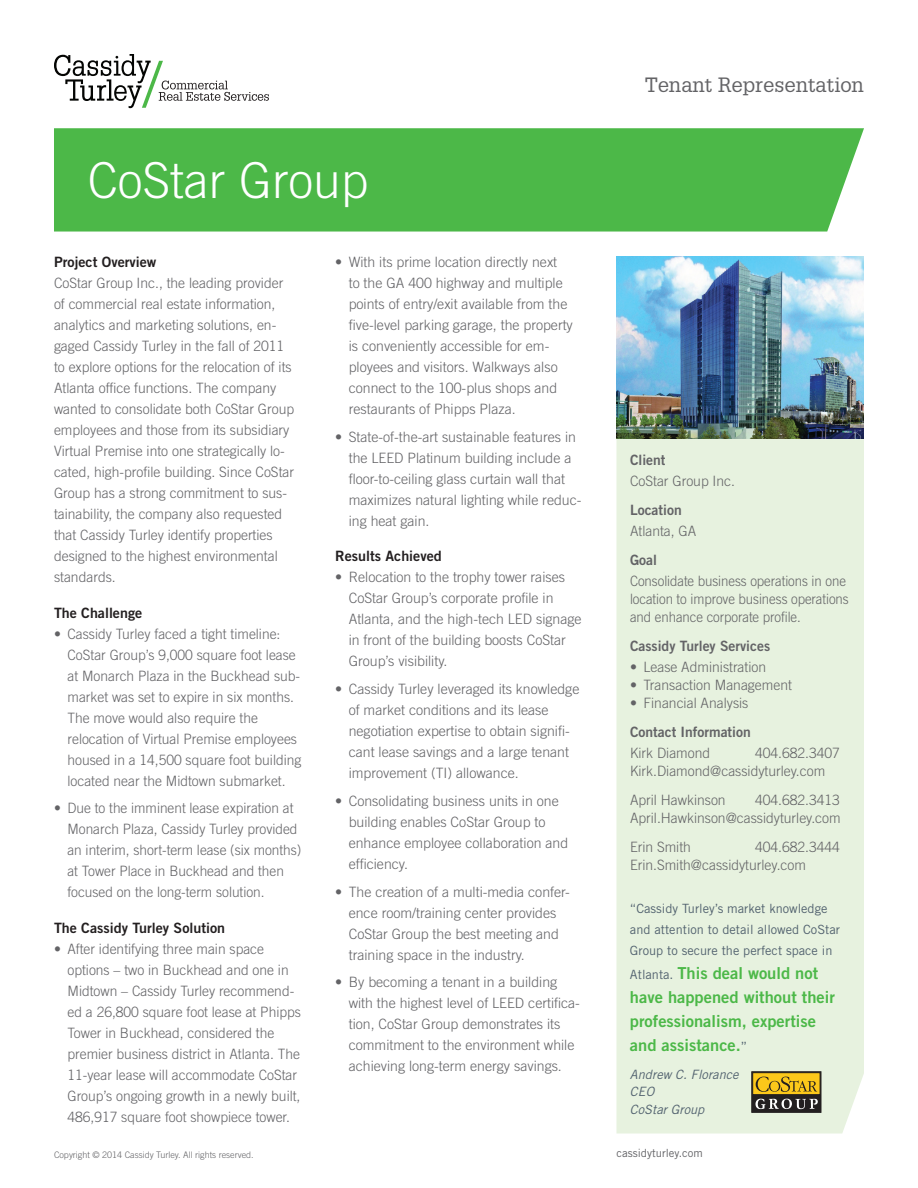
<style>
.page{position:relative;width:918px;height:1188px;background:#fff}
.page>*{position:absolute;margin:0;border:0;box-sizing:border-box;transform-origin:0 0}
.headline{font:300 49.5px "Trade Gothic LT Std";color:#fff}
.service_line{font:20.25px "Glypha LT Std";color:#636366}
.client_quote_big{font:16.5px/24px "Trade Gothic LT Std Bd 2";color:#4cb848}
.body_copy{font:300 14.25px/21px "Trade Gothic LT Std";color:#636366}
.side_bar{font:300 14.25px/18px "Trade Gothic LT Std";color:#636366}
.body_copy-2{font:300 14.25px/21px "Trade Gothic LT Std";color:#636366;scale:.96 1}
.side_bar-2{font:300 14.25px/18px "Trade Gothic LT Std";color:#636366;scale:.93 1}
.subhead{font:14.25px "Trade Gothic LT Std Bd 2";color:#231f20}
.side_bar_bold{font:14.25px "Trade Gothic LT Std Bd 2";color:#636366}
.client_quote_big-2{font:italic 12.9px "Trade Gothic LT Std";color:#52626f}
.client_name_company{font:italic 12.9px "Trade Gothic LT Std";color:#52626f}
.client_quote_big-3{font:12.75px/21px "Trade Gothic LT Std";color:#52626f}
.web_address{font:11.25px "Trade Gothic LT Std";color:#636366}
.legal{font:300 9px "Trade Gothic LT Std";color:#636366}
.s1{font-family:"Trade Gothic LT Std";font-size:12.75px;color:#52626f}
</style>
<div class="page">
<div style="left:616px;top:439px;width:248px;height:695px;background:#e7f2df"></div>
<div style="left:54px;top:128px;width:810px;height:104px;background:#4cb848"></div>
<img style="left:616px;top:257px;width:248px;height:182px">
<svg style="left:54px;top:54px;width:215px;height:54px"></svg>
<div style="left:752px;top:1072px;width:69px;height:40px;background:#231f20;border:1px solid #231f20"></div>
<div style="left:753px;top:1073px;width:67px;height:22px;background:#fcc81a;border:1px solid #231f20"></div>
<svg style="left:756px;top:1077px;width:61px;height:15px"></svg>
<svg style="left:755px;top:1099px;width:63px;height:10px"></svg>
<p class="headline" style="left:88px;top:151px;width:282px">CoStar Group</p>
<p class="subhead" style="left:54px;top:253px;width:104px">Project Overview</p>
<p class="body_copy" style="left:54px;top:272px;width:242px">CoStar Group Inc., the leading provider of commercial real estate information, analytics and marketing solutions, en&shy;gaged Cassidy Turley in the fall of 2011 to explore options for the relocation of its Atlanta office functions. The company wanted to consolidate both CoStar Group employees and those from its subsidiary Virtual Premise into one strategically lo&shy;cated, high-profile building. Since CoStar Group has a strong commitment to sus&shy;tainability, the company also requested that Cassidy Turley identify properties designed to the highest environmental standards.</p>
<p class="subhead" style="left:54px;top:604px;width:90px">The Challenge</p>
<p class="body_copy" style="left:68px;top:623px;width:235px;text-indent:-14px">• Cassidy Turley faced a tight timeline:<br>CoStar Group’s 9,000 square foot lease at Monarch Plaza in the Buckhead sub&shy;market was set to expire in six months.<br>The move would also require the relocation of Virtual Premise employees housed in a 14,500 square foot building located near the Midtown submarket.</p>
<p class="body_copy-2" style="left:68px;top:798px;width:245px;text-indent:-14px">• Due to the imminent lease expiration at Monarch Plaza, Cassidy Turley provided an interim, short-term lease (six months) at Tower Place in Buckhead and then focused on the long-term solution.</p>
<p class="subhead" style="left:54px;top:919px;width:173px">The Cassidy Turley Solution</p>
<p class="body_copy" style="left:68px;top:938px;width:235px;text-indent:-14px">• After identifying three main space options – two in Buckhead and one in Midtown – Cassidy Turley recommend&shy;ed a 26,800 square foot lease at Phipps Tower in Buckhead, considered the premier business district in Atlanta. The 11-year lease will accommodate CoStar Group’s ongoing growth in a newly built, 486,917 square foot showpiece tower.</p>
<p class="legal" style="left:54px;top:1149px;width:201px">Copyright © 2014 Cassidy Turley. All rights reserved.</p>
<p class="body_copy" style="left:349px;top:251px;width:226px;text-indent:-14px">• With its prime location directly next<br>to the GA 400 highway and multiple points of entry/exit available from the five-level parking garage, the property is conveniently accessible for em&shy;ployees and visitors. Walkways also connect to the 100-plus shops and restaurants of Phipps Plaza.</p>
<p class="body_copy" style="left:349px;top:426px;width:234px;text-indent:-14px">• State-of-the-art sustainable features in the LEED Platinum building include a floor-to-ceiling glass curtain wall that maximizes natural lighting while reduc&shy;ing heat gain.</p>
<p class="subhead" style="left:335px;top:547px;width:108px">Results Achieved</p>
<p class="body_copy" style="left:349px;top:567px;width:234px;text-indent:-14px">• Relocation to the trophy tower raises CoStar Group’s corporate profile in Atlanta, and the high-tech LED signage in front of the building boosts CoStar Group’s visibility.</p>
<p class="body_copy" style="left:349px;top:678px;width:232px;text-indent:-14px">• Cassidy Turley leveraged its knowledge of market conditions and its lease negotiation expertise to obtain signifi&shy;cant lease savings and a large tenant improvement (TI) allowance.</p>
<p class="body_copy" style="left:349px;top:790px;width:221px;text-indent:-14px">• Consolidating business units in one building enables CoStar Group to enhance employee collaboration and efficiency.</p>
<p class="body_copy" style="left:349px;top:881px;width:223px;text-indent:-14px">• The creation of a multi-media confer&shy;ence room/training center provides CoStar Group the best meeting and training space in the industry.</p>
<p class="body_copy" style="left:349px;top:972px;width:233px;text-indent:-14px">• By becoming a tenant in a building with the highest level of LEED certifica&shy;tion, CoStar Group demonstrates its commitment to the environment while achieving long-term energy savings.</p>
<p class="service_line" style="left:645px;top:73px;width:221px">Tenant Representation</p>
<p class="side_bar_bold" style="left:630px;top:451px;width:37px">Client</p>
<p class="side_bar" style="left:630px;top:472px;width:107px">CoStar Group Inc.</p>
<p class="side_bar_bold" style="left:630px;top:501px;width:53px">Location</p>
<p class="side_bar" style="left:630px;top:522px;width:68px">Atlanta, GA</p>
<p class="side_bar_bold" style="left:630px;top:551px;width:29px">Goal</p>
<p class="side_bar-2" style="left:630px;top:572px;width:237px">Consolidate business operations in one location to improve business operations and enhance corporate profile.</p>
<p class="side_bar_bold" style="left:630px;top:637px;width:142px">Cassidy Turley Services</p>
<p class="body_copy" style="left:630px;top:656px;width:138px">• Lease Administration</p>
<p class="body_copy" style="left:630px;top:674px;width:163px">• Transaction Management</p>
<p class="body_copy" style="left:630px;top:692px;width:120px">• Financial Analysis</p>
<p class="side_bar_bold" style="left:630px;top:723px;width:122px">Contact Information</p>
<p class="side_bar" style="left:630px;top:744px;width:82px">Kirk Diamond</p>
<p class="side_bar" style="left:630px;top:744px;width:212px;text-indent:125px">404.682.3407<br>Kirk.Diamond@cassidyturley.com</p>
<p class="side_bar" style="left:630px;top:791px;width:97px">April Hawkinson</p>
<p class="side_bar" style="left:630px;top:791px;width:212px;text-align:right">404.682.3413<br>April.Hawkinson@cassidyturley.com</p>
<p class="side_bar" style="left:630px;top:838px;width:62px">Erin Smith</p>
<p class="side_bar" style="left:630px;top:838px;width:212px;text-indent:125px">404.682.3444<br>Erin.Smith@cassidyturley.com</p>
<p class="client_quote_big-3" style="left:630px;top:898px;width:212px">“Cassidy Turley’s market knowledge and attention to detail allowed CoStar<br>Group to secure the perfect space in</p>
<p class="client_quote_big" style="left:630px;top:961px;width:206px"><span class="s1">Atlanta.</span> This deal would not have happened without their professionalism, expertise and assistance.<span class="s1">”</span></p>
<p class="client_quote_big-2" style="left:630px;top:1067px;width:110px">Andrew C. Florance</p>
<p class="client_name_company" style="left:630px;top:1084px;width:26px">CEO</p>
<p class="client_name_company" style="left:630px;top:1101px;width:76px">CoStar Group</p>
<p class="web_address" style="left:616px;top:1147px;width:88px">cassidyturley.com</p>
</div>
